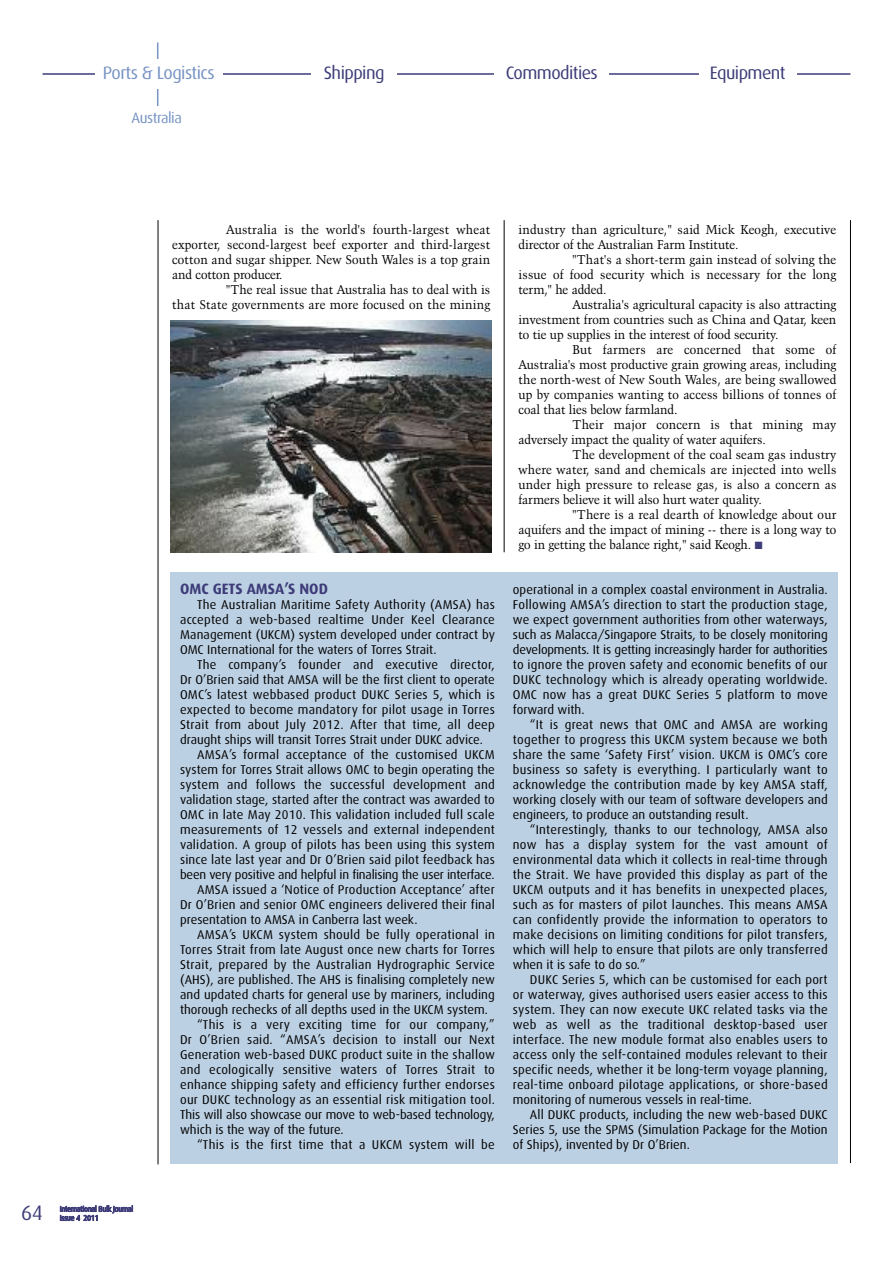
<style>
.page{position:relative;width:893px;height:1263px;background:#fff}
.page>*{position:absolute;margin:0;border:0;box-sizing:border-box;transform-origin:0 0}
.t1{font:21px "Dax";color:#3d3c78}
.t2{font:18px "Dax";letter-spacing:-.03em;color:#3d3c78}
.t3{font:18px "Dax";letter-spacing:-.03em;color:#7794c4}
.t4{font:700 15px "Dax";color:#3d3c78}
.t5{font:15px "Dax";letter-spacing:-.03em;color:#7794c4}
.t6{font:12.75px/15px "Dax";letter-spacing:.01em;color:#000;text-align:justify}
.t7{font:12.75px "Kuenstler 480 BT";letter-spacing:.02em;color:#000;scale:.95 1}
.t8{font:12.75px "Kuenstler 480 BT";color:#000;scale:.95 1}
.t9{font:12.75px "Dax";letter-spacing:-.015em;color:#000}
.t10{font:7.5px/9px "Dax";letter-spacing:-.03em;color:#3d3c78}
.s1{color:#3d3c78}
</style>
<div class="page">
<hr style="left:504px;top:220px;width:1px;height:332px;background:#000">
<hr style="left:158px;top:220px;width:1px;height:944px;background:#000">
<hr style="left:850px;top:220px;width:1px;height:943px;background:#000">
<hr style="left:157px;top:43px;width:1px;height:75px;background:#7794c4">
<hr style="left:43px;top:73px;width:807px;height:2px;background:#3d3c78">
<div style="left:699px;top:59px;width:98px;height:29px;background:#fff"></div>
<div style="left:95px;top:59px;width:128px;height:29px;background:#fff"></div>
<div style="left:312px;top:59px;width:85px;height:29px;background:#fff"></div>
<div style="left:494px;top:59px;width:115px;height:29px;background:#fff"></div>
<div style="left:27px;top:106px;width:259px;height:26px;background:#fff"></div>
<div style="left:171px;top:572px;width:667px;height:592px;background:#bcd0e3"></div>
<img style="left:171px;top:320px;width:320px;height:232px">
<h2 class="t3" style="left:103px;top:65px;width:113px">Ports &amp; Logistics</h2>
<h2 class="t2" style="left:324px;top:65px;width:62px">Shipping</h2>
<h2 class="t2" style="left:506px;top:65px;width:93px">Commodities</h2>
<h2 class="t2" style="left:710px;top:65px;width:77px">Equipment</h2>
<p class="t5" style="left:132px;top:112px;width:52px">Australia</p>
<h1 class="t1" style="left:21px;top:1204px;width:23px">64</h1>
<p class="t10" style="left:60px;top:1205px;width:75px">International Bulk Journal<br>Issue 4 2011</p>
<p class="t7" style="left:226px;top:224px;width:279px">Australia is the world's fourth-largest wheat</p>
<p class="t7" style="left:172px;top:239px;width:336px">exporter, second-largest beef exporter and third-largest</p>
<p class="t7" style="left:172px;top:254px;width:336px">cotton and sugar shipper. New South Wales is a top grain</p>
<p class="t8" style="left:172px;top:269px;width:118px">and cotton producer.</p>
<p class="t7" style="left:226px;top:284px;width:279px">"The real issue that Australia has to deal with is</p>
<p class="t7" style="left:172px;top:299px;width:336px">that State governments are more focused on the mining</p>
<p class="t4" style="left:180px;top:582px;width:149px">OMC GETS AMSA’S NOD</p>
<p class="t6" style="left:180px;top:598px;width:316px;text-indent:17px">The Australian Maritime Safety Authority (AMSA) has accepted a web-based realtime Under Keel Clearance Management (UKCM) system developed under contract by OMC International for the waters of Torres Strait.</p>
<p class="t6" style="left:197px;top:658px;width:299px">The company’s founder and executive director,</p>
<p class="t6" style="left:180px;top:673px;width:316px">Dr O’Brien said that AMSA will be the first client to operate</p>
<p class="t6" style="left:180px;top:688px;width:316px">OMC’s latest webbased product DUKC Series 5, which is</p>
<p class="t6" style="left:180px;top:703px;width:316px">expected to become mandatory for pilot usage in Torres</p>
<p class="t6" style="left:180px;top:718px;width:316px">Strait from about July 2012. After that time, all deep</p>
<p class="t6" style="left:180px;top:733px;width:304px">draught ships will transit Torres Strait under DUKC advice.</p>
<p class="t6" style="left:197px;top:748px;width:299px">AMSA’s formal acceptance of the customised UKCM</p>
<p class="t6" style="left:180px;top:763px;width:316px">system for Torres Strait allows OMC to begin operating the</p>
<p class="t6" style="left:180px;top:778px;width:316px">system and follows the successful development and</p>
<p class="t6" style="left:180px;top:793px;width:316px">validation stage, started after the contract was awarded to</p>
<p class="t6" style="left:180px;top:808px;width:316px">OMC in late May 2010. This validation included full scale</p>
<p class="t6" style="left:180px;top:823px;width:316px">measurements of 12 vessels and external independent</p>
<p class="t6" style="left:180px;top:838px;width:316px">validation. A group of pilots has been using this system</p>
<p class="t6" style="left:180px;top:853px;width:316px">since late last year and Dr O’Brien said pilot feedback has</p>
<p class="t9" style="left:180px;top:869px;width:316px">been very positive and helpful in finalising the user interface.</p>
<p class="t6" style="left:197px;top:883px;width:299px">AMSA issued a ‘Notice of Production Acceptance’ after</p>
<p class="t6" style="left:180px;top:898px;width:316px">Dr O’Brien and senior OMC engineers delivered their final</p>
<p class="t6" style="left:180px;top:913px;width:239px">presentation to AMSA in Canberra last week.</p>
<p class="t6" style="left:197px;top:928px;width:299px">AMSA’s UKCM system should be fully operational in</p>
<p class="t6" style="left:180px;top:943px;width:316px">Torres Strait from late August once new charts for Torres</p>
<p class="t6" style="left:180px;top:958px;width:316px">Strait, prepared by the Australian Hydrographic Service</p>
<p class="t6" style="left:180px;top:973px;width:316px">(AHS), are published. The AHS is finalising completely new</p>
<p class="t6" style="left:180px;top:988px;width:316px">and updated charts for general use by mariners, including</p>
<p class="t6" style="left:180px;top:1003px;width:309px">thorough rechecks of all depths used in the UKCM system.</p>
<p class="t6" style="left:197px;top:1018px;width:299px">“This is a very exciting time for our company,”</p>
<p class="t6" style="left:180px;top:1033px;width:316px">Dr O’Brien said. “AMSA’s decision to install our Next</p>
<p class="t6" style="left:180px;top:1048px;width:316px">Generation web-based DUKC product suite in the shallow</p>
<p class="t6" style="left:180px;top:1063px;width:316px">and ecologically sensitive waters of Torres Strait to</p>
<p class="t6" style="left:180px;top:1078px;width:316px">enhance shipping safety and efficiency further endorses</p>
<p class="t6" style="left:180px;top:1093px;width:316px">our DUKC technology as an essential risk mitigation tool.</p>
<p class="t6" style="left:180px;top:1108px;width:316px">This will also showcase our move to web-based technology,</p>
<p class="t6" style="left:180px;top:1123px;width:165px">which is the way of the future.</p>
<p class="t6" style="left:197px;top:1138px;width:299px">“This is the first time that a UKCM system will be</p>
<p class="t7" style="left:518px;top:224px;width:336px">industry than agriculture," said Mick Keogh, executive</p>
<p class="t8" style="left:518px;top:239px;width:233px">director of the Australian Farm Institute.</p>
<p class="t7" style="left:572px;top:254px;width:279px">"That's a short-term gain instead of solving the</p>
<p class="t7" style="left:518px;top:269px;width:336px">issue of food security which is necessary for the long</p>
<p class="t8" style="left:518px;top:284px;width:94px">term," he added.</p>
<p class="t7" style="left:572px;top:299px;width:279px">Australia's agricultural capacity is also attracting</p>
<p class="t7" style="left:518px;top:314px;width:336px">investment from countries such as China and Qatar, keen</p>
<p class="t8" style="left:518px;top:329px;width:275px">to tie up supplies in the interest of food security.</p>
<p class="t7" style="left:572px;top:344px;width:279px">But farmers are concerned that some of</p>
<p class="t7" style="left:518px;top:359px;width:336px">Australia's most productive grain growing areas, including</p>
<p class="t7" style="left:518px;top:374px;width:336px">the north-west of New South Wales, are being swallowed</p>
<p class="t7" style="left:518px;top:389px;width:336px">up by companies wanting to access billions of tonnes of</p>
<p class="t8" style="left:518px;top:404px;width:169px">coal that lies below farmland.</p>
<p class="t7" style="left:572px;top:419px;width:279px">Their major concern is that mining may</p>
<p class="t8" style="left:518px;top:434px;width:262px">adversely impact the quality of water aquifers.</p>
<p class="t7" style="left:572px;top:449px;width:279px">The development of the coal seam gas industry</p>
<p class="t7" style="left:518px;top:464px;width:336px">where water, sand and chemicals are injected into wells</p>
<p class="t7" style="left:518px;top:479px;width:336px">under high pressure to release gas, is also a concern as</p>
<p class="t8" style="left:518px;top:494px;width:258px">farmers believe it will also hurt water quality.</p>
<p class="t7" style="left:572px;top:509px;width:279px">"There is a real dearth of knowledge about our</p>
<p class="t7" style="left:518px;top:524px;width:336px">aquifers and the impact of mining -- there is a long way to</p>
<p class="t8" style="left:518px;top:539px;width:258px">go in getting the balance right," said Keogh. <span class="s1">■</span></p>
<p class="t6" style="left:513px;top:583px;width:316px">operational in a complex coastal environment in Australia.<br>Following AMSA’s direction to start the production stage, we expect government authorities from other waterways, such as Malacca/Singapore Straits, to be closely monitoring developments. It is getting increasingly harder for authorities to ignore the proven safety and economic benefits of our DUKC technology which is already operating worldwide.<br>OMC now has a great DUKC Series 5 platform to move forward with.</p>
<p class="t6" style="left:513px;top:718px;width:316px;text-indent:17px">“It is great news that OMC and AMSA are working together to progress this UKCM system because we both share the same ‘Safety First’ vision. UKCM is OMC’s core business so safety is everything. I particularly want to acknowledge the contribution made by key AMSA staff, working closely with our team of software developers and engineers, to produce an outstanding result.</p>
<p class="t6" style="left:513px;top:823px;width:316px;text-indent:17px">“Interestingly, thanks to our technology, AMSA also now has a display system for the vast amount of environmental data which it collects in real-time through the Strait. We have provided this display as part of the UKCM outputs and it has benefits in unexpected places, such as for masters of pilot launches. This means AMSA can confidently provide the information to operators to make decisions on limiting conditions for pilot transfers, which will help to ensure that pilots are only transferred when it is safe to do so.”</p>
<p class="t6" style="left:513px;top:973px;width:316px;text-indent:17px">DUKC Series 5, which can be customised for each port or waterway, gives authorised users easier access to this system. They can now execute UKC related tasks via the web as well as the traditional desktop-based user interface. The new module format also enables users to access only the self-contained modules relevant to their specific needs, whether it be long-term voyage planning, real-time onboard pilotage applications, or shore-based monitoring of numerous vessels in real-time.</p>
<p class="t6" style="left:513px;top:1108px;width:316px;text-indent:17px">All DUKC products, including the new web-based DUKC Series 5, use the SPMS (Simulation Package for the Motion of Ships), invented by Dr O’Brien.</p>
</div>
